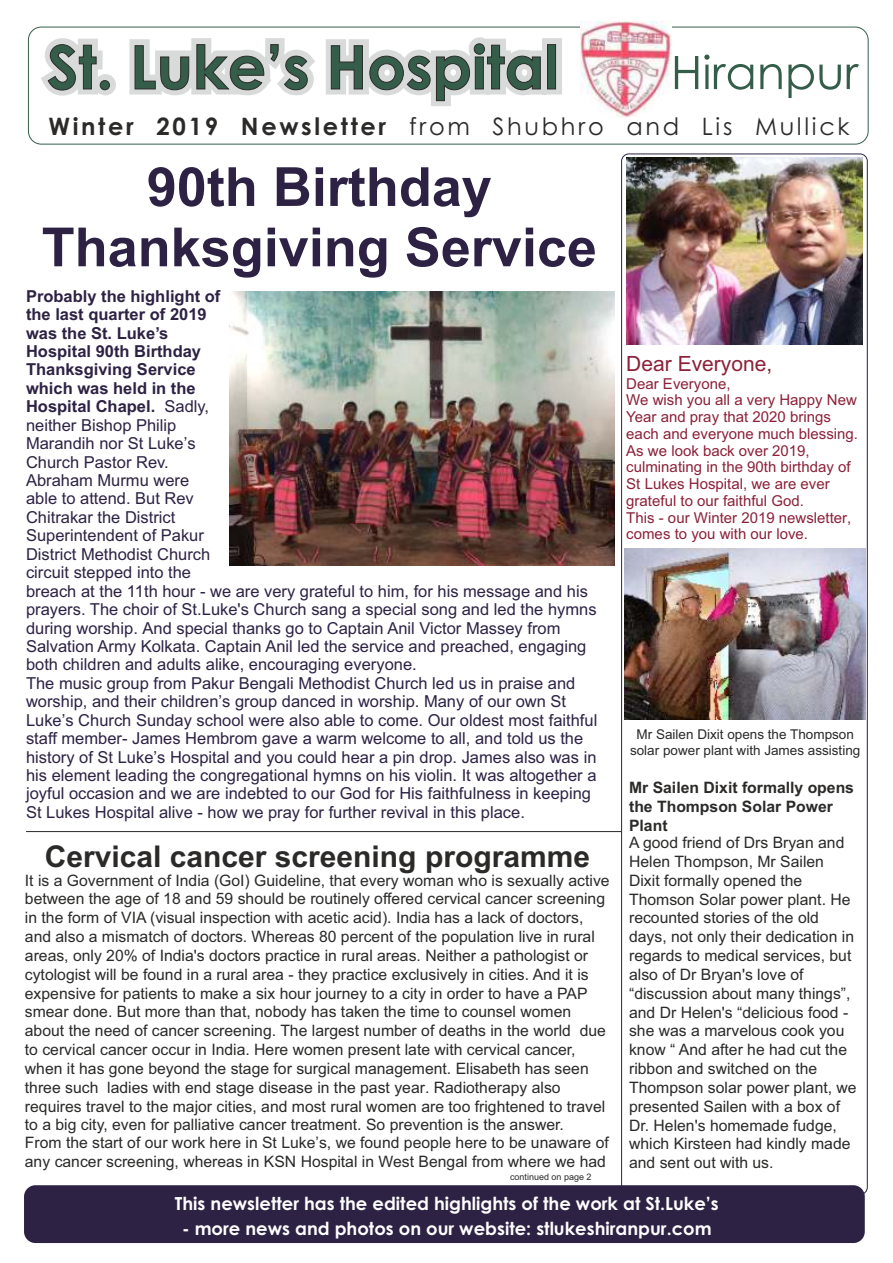
<style>
.page{position:relative;width:893px;height:1263px;background:#fff}
.page>*{position:absolute;margin:0;border:0;box-sizing:border-box;transform-origin:0 0}
.t1{font:700 54px/60.3px "Arial";color:#2d2244;text-align:center}
.t2{font:700 30px "Arial";color:#2b2a29}
.t3{font:24px "Century Gothic";letter-spacing:.11em;color:#2b2a29}
.t4{font:21px "Arial";color:#8c2138}
.t5{font:700 18px "Century Gothic";color:#fefefe}
.t6{font:16.5px/18.5px "Arial";color:#2d2244}
.t7{font:15.75px/18.9px "Arial";color:#2b2a29}
.t8{font:700 15.75px/18.9px "Arial";color:#2b2a29}
.t9{font:15px/16.8px "Arial";color:#8c2138}
.t10{font:13.5px/16.2px "Arial";color:#2b2a29;text-align:center}
.t11{font:9px "Arial";color:#2b2a29}
.s1{font-weight:700}
</style>
<div class="page">
<div style="left:24px;top:1185px;width:841px;height:58px;background:#2d2244;border-radius:11px"></div>
<div style="left:28px;top:27px;width:840px;height:117px;border:1px solid #355e4a;border-radius:13px"></div>
<img style="left:580px;top:22px;width:91px;height:95px">
<svg style="left:675px;top:55px;width:184px;height:43px"></svg>
<svg style="left:33px;top:27px;width:535px;height:79px"></svg>
<svg style="left:48px;top:43px;width:508px;height:58px"></svg>
<img style="left:627px;top:158px;width:235px;height:186px">
<img style="left:230px;top:291px;width:384px;height:275px">
<img style="left:625px;top:548px;width:240px;height:171px">
<hr style="left:26px;top:831px;width:596px;height:1px;background:#2b2a29">
<h3 class="t3" style="left:49px;top:117px;width:802px"><span class="s1">Winter 2019 Newsletter</span> from Shubhro and Lis Mullick</h3>
<h1 class="t1" style="left:42px;top:162px;width:557px">90th Birthday<br>Thanksgiving Service</h1>
<p class="t6" style="left:26px;top:288px;width:573px"><span class="s1">Probably the highlight of<br>the last quarter of 2019<br>was the St. Luke’s<br>Hospital 90th Birthday<br>Thanksgiving Service<br>which was held in the<br>Hospital Chapel.</span> Sadly,<br>neither Bishop Philip<br>Marandih nor St Luke’s<br>Church Pastor Rev.<br>Abraham Murmu were<br>able to attend. But Rev<br>Chitrakar the District<br>Superintendent of Pakur<br>District Methodist Church<br>circuit stepped into the<br>breach at the 11th hour - we are very grateful to him, for his message and his prayers. The choir of St.Luke's Church sang a special song and led the hymns during worship. And special thanks go to Captain Anil Victor Massey from Salvation Army Kolkata. Captain Anil led the service and preached, engaging both children and adults alike, encouraging everyone.<br>The music group from Pakur Bengali Methodist Church led us in praise and worship, and their children’s group danced in worship. Many of our own St Luke’s Church Sunday school were also able to come. Our oldest most faithful staff member- James Hembrom gave a warm welcome to all, and told us the history of St Luke’s Hospital and you could hear a pin drop. James also was in his element leading the congregational hymns on his violin. It was altogether a joyful occasion and we are indebted to our God for His faithfulness in keeping St Lukes Hospital alive - how we pray for further revival in this place.</p>
<h3 class="t4" style="left:626px;top:355px;width:147px">Dear Everyone,</h3>
<p class="t9" style="left:626px;top:376px;width:233px">Dear Everyone,<br>We wish you all a very Happy New<br>Year and pray that 2020 brings each and everyone much blessing.<br>As we look back over 2019, culminating in the 90th birthday of<br>St Lukes Hospital, we are ever grateful to our faithful God.<br>This - our Winter 2019 newsletter, comes to you with our love.</p>
<p class="t10" style="left:630px;top:727px;width:232px">Mr Sailen Dixit opens the Thompson solar power plant with James assisting</p>
<p class="t8" style="left:629px;top:779px;width:226px">Mr Sailen Dixit formally opens the Thompson Solar Power<br>Plant</p>
<p class="t7" style="left:629px;top:835px;width:229px">A good friend of Drs Bryan and<br>Helen Thompson, Mr Sailen<br>Dixit formally opened the<br>Thomson Solar power plant. He recounted stories of the old days, not only their dedication in regards to medical services, but also of Dr Bryan's love of “discussion about many things”, and Dr Helen's “delicious food - she was a marvelous cook you know “ And after he had cut the ribbon and switched on the<br>Thompson solar power plant, we presented Sailen with a box of<br>Dr. Helen's homemade fudge, which Kirsteen had kindly made and sent out with us.</p>
<h2 class="t2" style="left:45px;top:845px;width:547px">Cervical cancer screening programme</h2>
<p class="t7" style="left:25px;top:872px;width:586px">It is a Government of India (GoI) Guideline, that every woman who is sexually active between the age of 18 and 59 should be routinely offered cervical cancer screening in the form of VIA (visual inspection with acetic acid). India has a lack of doctors, and also a mismatch of doctors. Whereas 80 percent of the population live in rural areas, only 20% of India's doctors practice in rural areas. Neither a pathologist or cytologist will be found in a rural area - they practice exclusively in cities. And it is expensive for patients to make a six hour journey to a city in order to have a PAP smear done. But more than that, nobody has taken the time to counsel women about the need of cancer screening. The largest number of deaths in the world due to cervical cancer occur in India. Here women present late with cervical cancer, when it has gone beyond the stage for surgical management. Elisabeth has seen three such ladies with end stage disease in the past year. Radiotherapy also requires travel to the major cities, and most rural women are too frightened to travel to a big city, even for palliative cancer treatment. So prevention is the answer.<br>From the start of our work here in St Luke’s, we found people here to be unaware of any cancer screening, whereas in KSN Hospital in West Bengal from where we had</p>
<p class="t5" style="left:175px;top:1197px;width:545px">This newsletter has the edited highlights of the work at St.Luke’s</p>
<p class="t5" style="left:182px;top:1221px;width:531px">- more news and photos on our website: stlukeshiranpur.com</p>
<p class="t11" style="left:510px;top:1173px;width:83px">continued on page 2</p>
</div>
